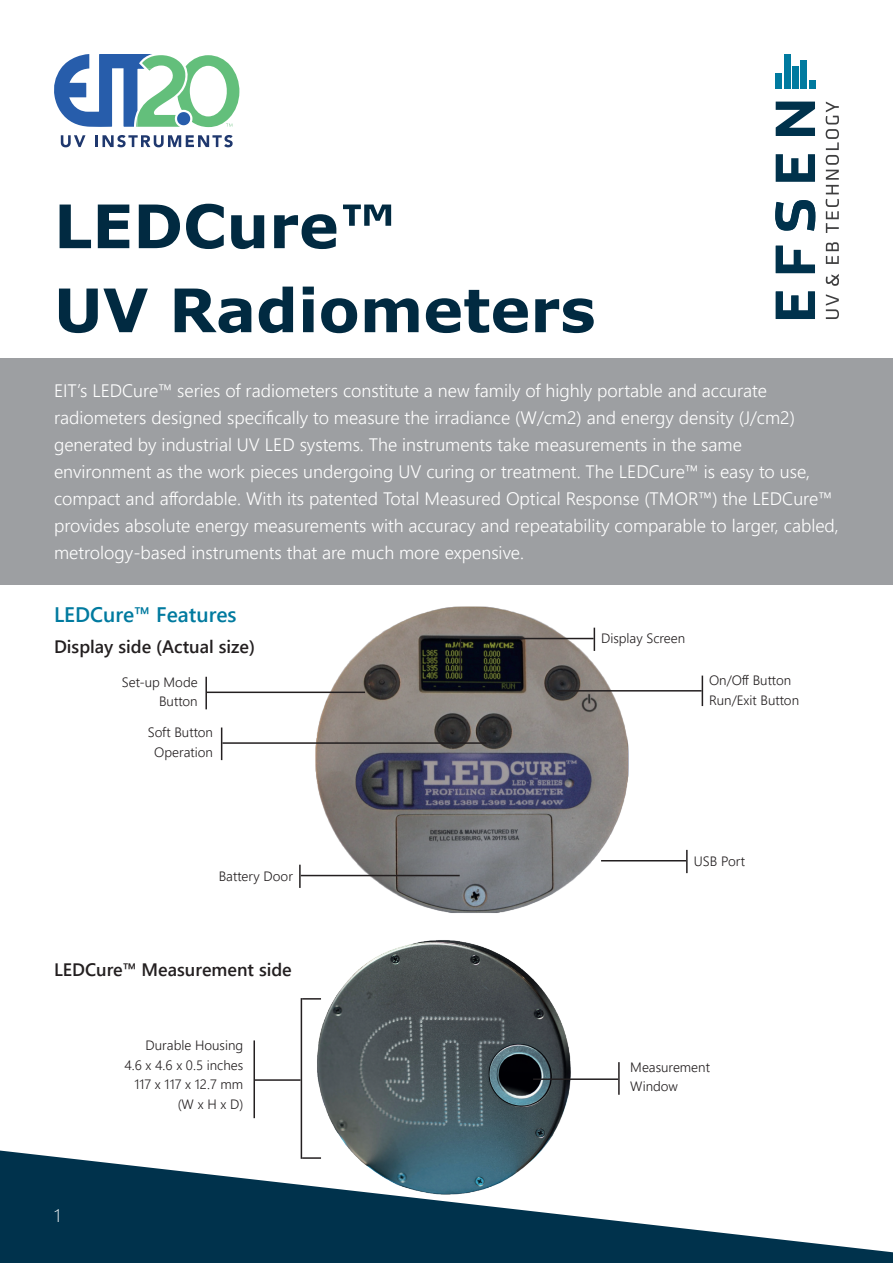
<style>
.page{position:relative;width:893px;height:1263px;background:#fff}
.page>*{position:absolute;margin:0;border:0;box-sizing:border-box;transform-origin:0 0}
.t1{font:700 60px/84px "Verdana";color:#012a41}
.t2{font:600 21px "Segoe UI";color:#007a9f}
.t3{font:300 18px/27px "Segoe UI";color:#fff}
.t4{font:600 18px "Segoe UI";color:#231f20}
.t5{font:300 18px "Segoe UI";color:#fff}
.t6{font:300 13.5px/19.5px "Segoe UI";color:#231f20;text-align:right}
</style>
<div class="page">
<img style="left:300px;top:940px;width:271px;height:210px">
<svg style="left:0;top:1150px;width:893px;height:113px;fill:#00324c"></svg>
<img style="left:309px;top:606px;width:320px;height:307px">
<svg style="left:826px;top:274px;width:13px;height:12px"></svg>
<svg style="left:776px;top:291px;width:39px;height:28px"></svg>
<svg style="left:776px;top:246px;width:39px;height:27px"></svg>
<svg style="left:775px;top:200px;width:40px;height:31px"></svg>
<svg style="left:776px;top:154px;width:39px;height:28px"></svg>
<svg style="left:776px;top:102px;width:39px;height:34px"></svg>
<div style="left:776px;top:74px;width:6px;height:15px;background:#007a9f"></div>
<div style="left:784px;top:54px;width:6px;height:35px;background:#007a9f"></div>
<div style="left:792px;top:66px;width:6px;height:23px;background:#007a9f"></div>
<div style="left:801px;top:60px;width:6px;height:29px;background:#007a9f"></div>
<div style="left:809px;top:80px;width:6px;height:9px;background:#007a9f"></div>
<svg style="left:826px;top:294px;width:13px;height:25px"></svg>
<svg style="left:826px;top:242px;width:13px;height:22px"></svg>
<svg style="left:826px;top:102px;width:13px;height:131px"></svg>
<div style="left:0;top:358px;width:893px;height:227px;background:#9d9fa2"></div>
<hr style="left:205px;top:677px;width:2px;height:32px;background:#231f20">
<hr style="left:207px;top:691px;width:158px;height:2px;background:#231f20">
<hr style="left:221px;top:727px;width:1px;height:33px;background:#231f20">
<hr style="left:222px;top:742px;width:264px;height:2px;background:#231f20">
<hr style="left:299px;top:865px;width:2px;height:23px;background:#231f20">
<hr style="left:301px;top:875px;width:159px;height:1px;background:#231f20">
<hr style="left:686px;top:850px;width:2px;height:23px;background:#231f20">
<hr style="left:601px;top:860px;width:85px;height:1px;background:#231f20">
<svg style="left:594px;top:628px;width:1px;height:23px"></svg>
<hr style="left:460px;top:638px;width:134px;height:1px;background:#231f20">
<hr style="left:460px;top:638px;width:1px;height:39px;background:#231f20">
<hr style="left:702px;top:675px;width:1px;height:31px;background:#231f20">
<hr style="left:557px;top:690px;width:145px;height:1px;background:#231f20">
<svg style="left:61px;top:135px;width:24px;height:12px"></svg>
<svg style="left:96px;top:135px;width:137px;height:12px"></svg>
<svg style="left:54px;top:54px;width:185px;height:73px"></svg>
<hr style="left:255px;top:1079px;width:46px;height:2px;background:#231f20">
<hr style="left:253px;top:1040px;width:2px;height:78px;background:#231f20">
<hr style="left:301px;top:998px;width:1px;height:161px;background:#231f20">
<svg style="left:302px;top:998px;width:19px;height:1px"></svg>
<svg style="left:302px;top:1157px;width:19px;height:2px"></svg>
<hr style="left:618px;top:1062px;width:2px;height:33px;background:#231f20">
<hr style="left:533px;top:1078px;width:85px;height:2px;background:#231f20">
<h1 class="t1" style="left:54px;top:183px;width:543px">LEDCure™<br>UV Radiometers</h1>
<p class="t3" style="left:54px;top:375px;width:786px">EIT’s LEDCure™ series of radiometers constitute a new family of highly portable and accurate radiometers designed specifically to measure the irradiance (W/cm2) and energy density (J/cm2) generated by industrial UV LED systems. The instruments take measurements in the same environment as the work pieces undergoing UV curing or treatment. The LEDCure™ is easy to use, compact and affordable. With its patented Total Measured Optical Response (TMOR™) the LEDCure™ provides absolute energy measurements with accuracy and repeatability comparable to larger, cabled, metrology-based instruments that are much more expensive.</p>
<p class="t2" style="left:54px;top:594px;width:184px">LEDCure™ Features</p>
<p class="t4" style="left:54px;top:630px;width:203px">Display side (Actual size)</p>
<p class="t6" style="left:122px;top:671px;width:77px">Set-up Mode<br>Button</p>
<p class="t6" style="left:148px;top:721px;width:67px;text-align:center">Soft Button<br>Operation</p>
<p class="t6" style="left:219px;top:865px;width:76px">Battery Door</p>
<p class="t4" style="left:54px;top:953px;width:239px">LEDCure™ Measurement side</p>
<p class="t5" style="left:54px;top:1199px;width:8px">1</p>
<p class="t6" style="left:124px;top:1034px;width:120px">Durable Housing<br>4.6 x 4.6 x 0.5 inches<br>117 x 117 x 12.7 mm (W x H x D)</p>
<p class="t6" style="left:601px;top:628px;width:86px">Display Screen</p>
<p class="t6" style="left:709px;top:669px;width:92px;text-align:left">On/Off Button<br>Run/Exit Button</p>
<p class="t6" style="left:694px;top:850px;width:53px">USB Port</p>
<p class="t6" style="left:630px;top:1056px;width:81px;text-align:left">Measurement<br>Window</p>
</div>
